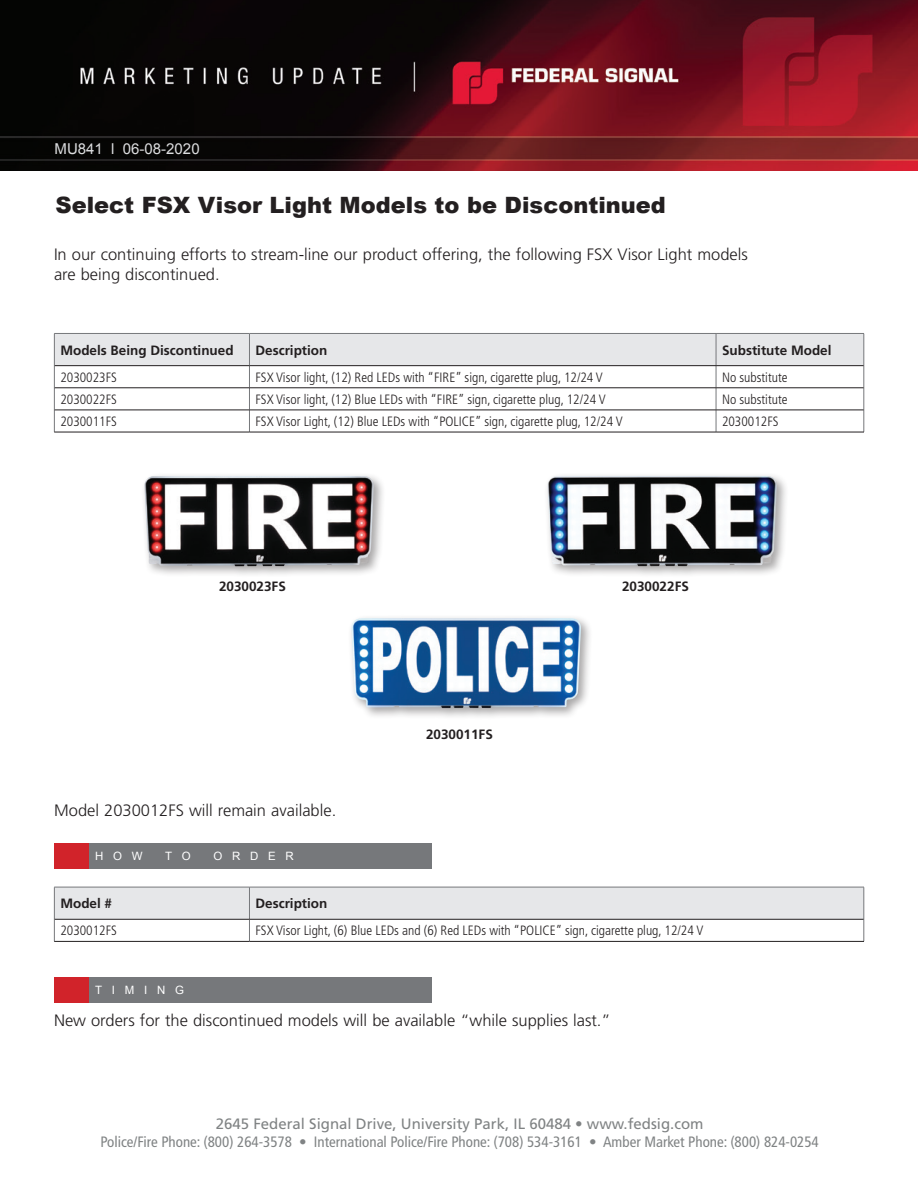
<style>
.page{position:relative;width:918px;height:1188px;background:#fff}
.page>*{position:absolute;margin:0;border:0;box-sizing:border-box;transform-origin:0 0}
.t1{font:900 22.5px "Arial";color:#231f20}
.t2{font:300 16.5px/19.8px "Frutiger";color:#231f20}
.t3{font:condensed 15px "Frutiger";color:#808384}
.t4{font:15px "Frutiger";color:#808384}
.t5{font:15px "Arial";color:#dcdddf}
.t6{font:300 condensed 13.5px "Frutiger";color:#231f20}
.t7{font:700 13.5px "Frutiger";color:#231f20}
.t8{font:11.55px "Arial";letter-spacing:.85em;color:#fff}
</style>
<div class="page">
<img style="left:0;top:0;width:918px;height:171px">
<div style="left:141px;top:472px;width:245px;height:106px;background:#231f20;opacity:.4"></div>
<img style="left:144px;top:476px;width:230px;height:90px">
<div style="left:544px;top:472px;width:245px;height:106px;background:#231f20;opacity:.4"></div>
<img style="left:548px;top:476px;width:228px;height:90px">
<div style="left:348px;top:614px;width:245px;height:106px;background:#231f20;opacity:.4"></div>
<img style="left:352px;top:618px;width:229px;height:90px">
<svg style="left:54px;top:333px;width:811px;height:99px"></svg>
<hr style="left:55px;top:365px;width:194px;height:1px;background:#231f20">
<hr style="left:249px;top:365px;width:467px;height:1px;background:#231f20">
<hr style="left:716px;top:365px;width:148px;height:1px;background:#231f20">
<hr style="left:55px;top:388px;width:194px;height:1px;background:#231f20">
<hr style="left:249px;top:388px;width:467px;height:1px;background:#231f20">
<hr style="left:716px;top:388px;width:148px;height:1px;background:#231f20">
<hr style="left:55px;top:410px;width:194px;height:1px;background:#231f20">
<hr style="left:249px;top:410px;width:467px;height:1px;background:#231f20">
<hr style="left:716px;top:410px;width:148px;height:1px;background:#231f20">
<hr style="left:54px;top:432px;width:195px;height:1px;background:#231f20">
<hr style="left:249px;top:432px;width:467px;height:1px;background:#231f20">
<hr style="left:716px;top:432px;width:148px;height:1px;background:#231f20">
<svg style="left:54px;top:887px;width:811px;height:54px"></svg>
<hr style="left:55px;top:919px;width:194px;height:1px;background:#231f20">
<hr style="left:249px;top:919px;width:615px;height:1px;background:#231f20">
<hr style="left:54px;top:941px;width:195px;height:1px;background:#231f20">
<hr style="left:249px;top:941px;width:615px;height:1px;background:#231f20">
<div style="left:54px;top:843px;width:35px;height:25px;background:#d1232a"></div>
<div style="left:89px;top:843px;width:343px;height:25px;background:#76787b"></div>
<div style="left:54px;top:978px;width:35px;height:25px;background:#d1232a"></div>
<div style="left:89px;top:978px;width:343px;height:25px;background:#76787b"></div>
<p class="t5" style="left:55px;top:139px;width:147px">MU841 l 06-08-2020</p>
<h1 class="t1" style="left:56px;top:188px;width:612px">Select FSX Visor Light Models to be Discontinued</h1>
<p class="t2" style="left:54px;top:245px;width:695px">In our continuing efforts to stream-line our product offering, the following FSX Visor Light models are being discontinued.</p>
<p class="t7" style="left:60px;top:342px;width:175px">Models Being Discontinued</p>
<p class="t7" style="left:255px;top:342px;width:73px">Description</p>
<p class="t7" style="left:722px;top:342px;width:111px">Substitute Model</p>
<p class="t6" style="left:60px;top:369px;width:58px">2030023FS</p>
<p class="t6" style="left:255px;top:369px;width:349px">FSX Visor light, (12) Red LEDs with “FIRE” sign, cigarette plug, 12/24 V</p>
<p class="t6" style="left:722px;top:369px;width:67px">No substitute</p>
<p class="t6" style="left:60px;top:392px;width:58px">2030022FS</p>
<p class="t6" style="left:255px;top:392px;width:352px">FSX Visor light, (12) Blue LEDs with “FIRE” sign, cigarette plug, 12/24 V</p>
<p class="t6" style="left:722px;top:392px;width:67px">No substitute</p>
<p class="t6" style="left:60px;top:414px;width:58px">2030011FS</p>
<p class="t6" style="left:255px;top:414px;width:369px">FSX Visor Light, (12) Blue LEDs with “POLICE” sign, cigarette plug, 12/24 V</p>
<p class="t6" style="left:722px;top:414px;width:58px">2030012FS</p>
<p class="t7" style="left:219px;top:579px;width:68px">2030023FS</p>
<p class="t7" style="left:622px;top:579px;width:68px">2030022FS</p>
<p class="t2" style="left:54px;top:801px;width:284px">Model 2030012FS will remain available.</p>
<p class="t8" style="left:95px;top:848px;width:49px">HOW</p>
<p class="t8" style="left:165px;top:848px;width:27px">T O</p>
<p class="t8" style="left:213px;top:848px;width:82px">ORDER</p>
<p class="t7" style="left:426px;top:727px;width:68px">2030011FS</p>
<p class="t7" style="left:60px;top:896px;width:53px">Model #</p>
<p class="t7" style="left:255px;top:896px;width:73px">Description</p>
<p class="t6" style="left:60px;top:923px;width:58px">2030012FS</p>
<p class="t6" style="left:255px;top:923px;width:449px">FSX Visor Light, (6) Blue LEDs and (6) Red LEDs with “POLICE” sign, cigarette plug, 12/24 V</p>
<p class="t8" style="left:95px;top:983px;width:90px">TIMING</p>
<p class="t2" style="left:54px;top:1011px;width:558px">New orders for the discontinued models will be available “while supplies last.”</p>
<p class="t4" style="left:216px;top:1115px;width:489px">2645 Federal Signal Drive, University Park, IL 60484 • www.fedsig.com</p>
<p class="t3" style="left:101px;top:1134px;width:720px">Police/Fire Phone: (800) 264-3578 • International Police/Fire Phone: (708) 534-3161 • Amber Market Phone: (800) 824-0254</p>
</div>
